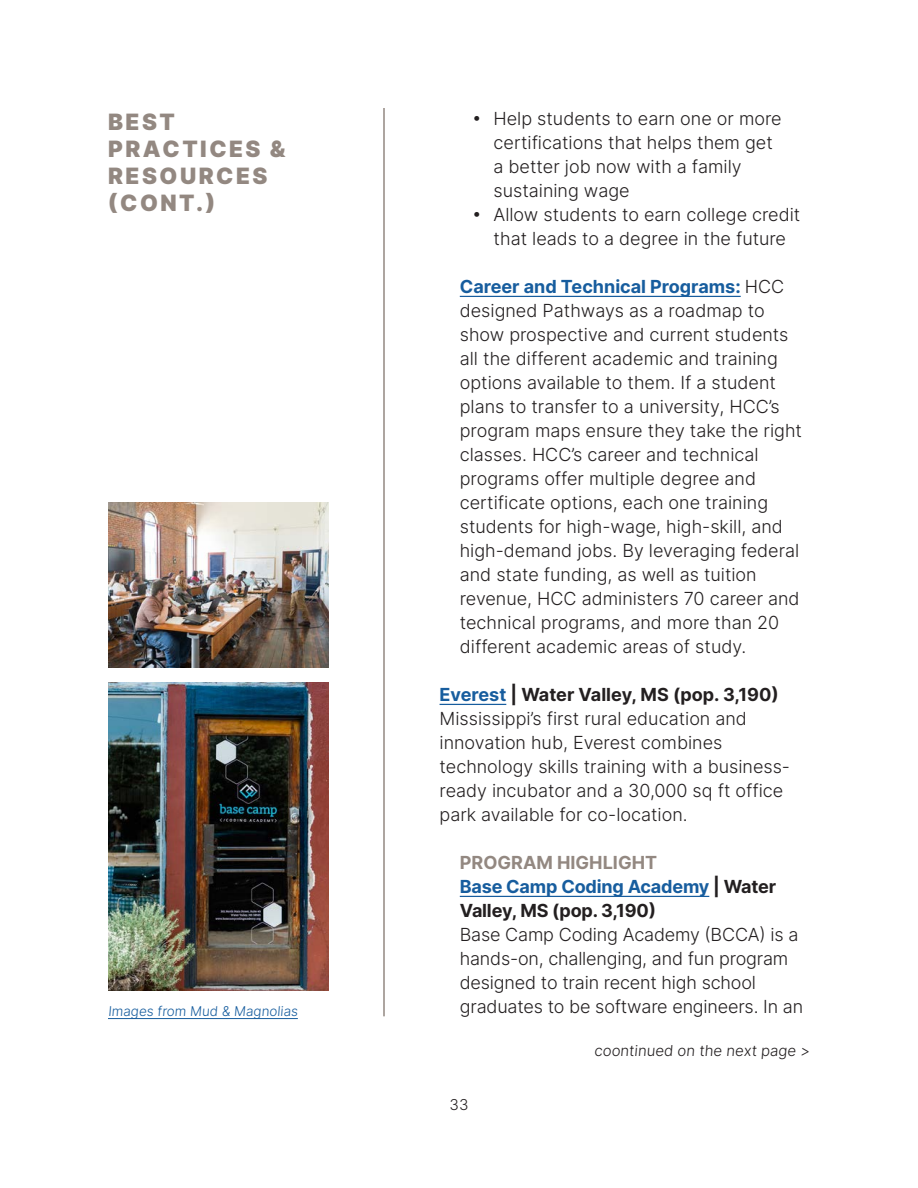
<style>
.page{position:relative;width:918px;height:1188px;background:#fff}
.page>*{position:absolute;margin:0;border:0;box-sizing:border-box;transform-origin:0 0}
.t1{font:900 22.5px/27px "Inter";letter-spacing:.11em;color:#938881}
.t2{font:300 18px/24px "Inter";color:#231f20}
.t3{font:700 18px/24px "Inter";letter-spacing:-.01em;color:#231f20}
.t4{font:700 18px "Inter";color:#938881}
.t5{font:300 15px "Inter";color:#231f20}
.t6{font:300 13.5px "Inter";color:#175d9e}
.s1{font-weight:700;color:#175d9e}
.s2{color:#175d9e}
</style>
<div class="page">
<hr style="left:460px;top:296px;width:281px;height:1px;background:#175d9e">
<hr style="left:440px;top:704px;width:66px;height:1px;background:#175d9e">
<hr style="left:460px;top:896px;width:249px;height:1px;background:#175d9e">
<hr style="left:383px;top:108px;width:2px;height:908px;background:#938881">
<img style="left:108px;top:502px;width:220px;height:165px">
<img style="left:108px;top:682px;width:220px;height:308px">
<hr style="left:108px;top:1018px;width:190px;height:1px;background:#175d9e">
<p class="t1" style="left:108px;top:108px;width:179px">BEST<br>PRACTICES &amp;</p>
<p class="t1" style="left:108px;top:162px;width:161px">RESOURCES</p>
<p class="t1" style="left:108px;top:189px;width:109px">(CONT.)</p>
<p class="t6" style="left:108px;top:1002px;width:193px">Images from Mud &amp; Magnolias</p>
<p class="t2" style="left:494px;top:106px;width:290px;text-indent:-22px">բ Help students to earn one or more certifications that helps them get a better job now with a family sustaining wage</p>
<p class="t2" style="left:472px;top:202px;width:330px;text-align:center">բ Allow students to earn college credit that leads to a degree in the future</p>
<p class="t2" style="left:460px;top:274px;width:344px"><span class="s1">Career and Technical Programs:</span> HCC designed Pathways as a roadmap to show prospective and current students all the different academic and training options available to them. If a student plans to transfer to a university, HCC’s program maps ensure they take the right classes. HCC’s career and technical programs offer multiple degree and certificate options, each one training students for high-wage, high-skill, and high-demand jobs. By leveraging federal and state funding, as well as tuition revenue, HCC administers 70 career and technical programs, and more than 20 different academic areas of study.</p>
<p class="t3" style="left:440px;top:682px;width:341px"><span class="s2">Everest</span> | Water Valley, MS (pop. 3,190)</p>
<p class="t2" style="left:440px;top:706px;width:352px">Mississippi’s first rural education and innovation hub, Everest combines technology skills training with a business&shy;ready incubator and a 30,000 sq ft office park available for co-location.</p>
<p class="t4" style="left:460px;top:850px;width:199px">PROGRAM HIGHLIGHT</p>
<p class="t3" style="left:460px;top:874px;width:318px"><span class="s2">Base Camp Coding Academy</span> | Water<br>Valley, MS (pop. 3,190)</p>
<p class="t2" style="left:460px;top:922px;width:345px">Base Camp Coding Academy (BCCA) is a hands-on, challenging, and fun program designed to train recent high school graduates to be software engineers. In an</p>
<p class="t5" style="left:450px;top:1094px;width:20px">33</p>
<p class="t5" style="left:594px;top:1039px;width:219px">coontinued on the next page &gt;</p>
</div>
